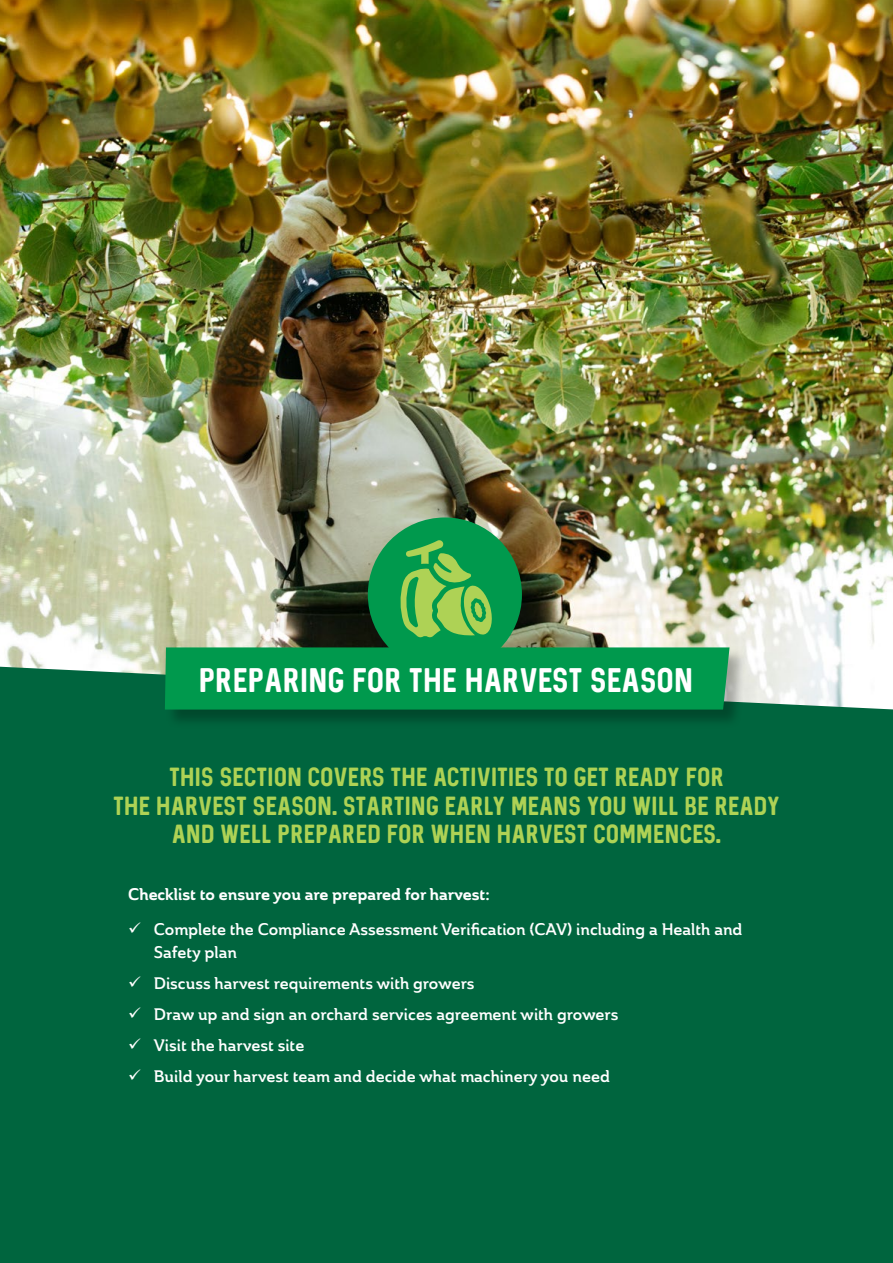
<style>
.page{position:relative;width:893px;height:1263px;background:#fff}
.page>*{position:absolute;margin:0;border:0;box-sizing:border-box;transform-origin:0 0}
.t1{font:27.3px "Sequel Neue";letter-spacing:-.01em;color:#fff}
.t2{font:21px/28.5px "Sequel Neue";letter-spacing:-.01em;color:#aed255;text-align:center}
.t3{font:16.5px/31px "Ainslie Nor Dem";color:#fff}
.t4{font:16.5px "Ainslie Nor Bol";color:#fff}
</style>
<div class="page">
<img style="left:0;top:0;width:893px;height:667px">
<div style="left:0;top:667px;width:893px;height:596px;background:#00653e"></div>
<div style="left:368px;top:517px;width:154px;height:155px;background:#00994d;border-radius:50%"></div>
<svg style="left:400px;top:540px;width:92px;height:98px"></svg>
<div style="left:166px;top:648px;width:582px;height:81px;background:#000;opacity:.28"></div>
<div style="left:165px;top:647px;width:564px;height:62px;background:#00994d"></div>
<h1 class="t1" style="left:198px;top:661px;width:496px">PREPARING FOR THE HARVEST SEASON</h1>
<p class="t2" style="left:113px;top:763px;width:668px">THIS SECTION COVERS THE ACTIVITIES TO GET READY FOR<br>THE HARVEST SEASON. STARTING EARLY MEANS YOU WILL BE READY<br>AND WELL PREPARED FOR WHEN HARVEST COMMENCES.</p>
<p class="t4" style="left:128px;top:883px;width:363px">Checklist to ensure you are prepared for harvest:</p>
<p class="t3" style="left:154px;top:918px;width:590px;line-height:22.5px">Complete the Compliance Assessment Verification (CAV) including a Health and<br>Safety plan</p>
<p class="t3" style="left:154px;top:967px;width:466px">Discuss harvest requirements with growers<br>Draw up and sign an orchard services agreement with growers Visit the harvest site<br>Build your harvest team and decide what machinery you need</p>
</div>
